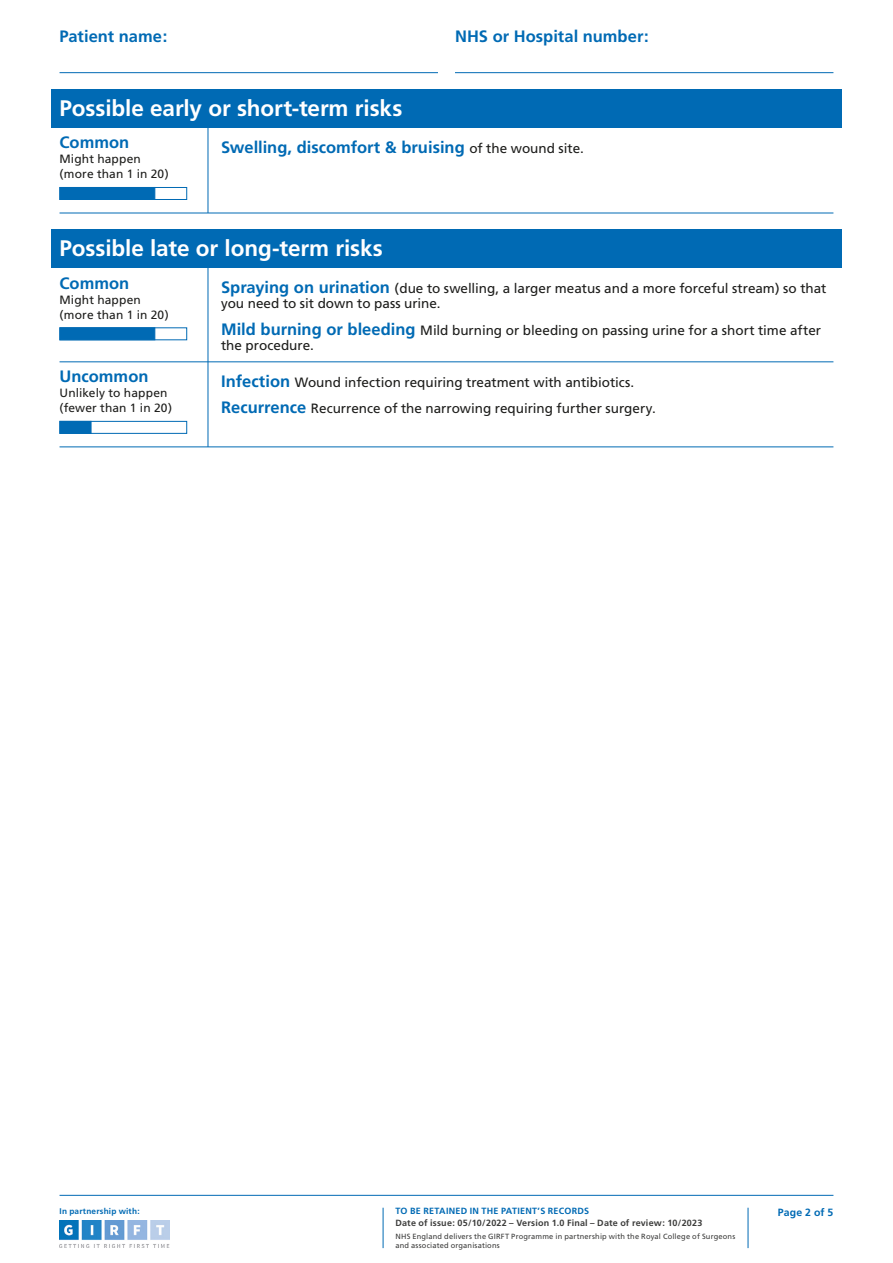
<style>
.page{position:relative;width:893px;height:1263px;background:#fff}
.page>*{position:absolute;margin:0;border:0;box-sizing:border-box;transform-origin:0 0}
.t1{font:700 22.5px "Frutiger";letter-spacing:-.005em;color:#fff}
.t2{font:700 16.5px "Frutiger";color:#006ab4}
.t3{font:13.5px/15px "Frutiger";color:#1d1d1b}
.t4{font:12px/15px "Frutiger";letter-spacing:.01em;color:#1d1d1b}
.t5{font:700 10.5px "Frutiger";letter-spacing:.015em;color:#006ab4}
.t6{font:700 9px "Frutiger";letter-spacing:.02em;color:#3c3c3b}
.t7{font:700 9px "Frutiger";letter-spacing:.025em;color:#006ab4}
.t8{font:700 8.25px "Frutiger";letter-spacing:.025em;color:#006ab4}
.t9{font:7.5px/9px "Frutiger";letter-spacing:.02em;color:#3c3c3b}
.s1{font-weight:400;font-size:13.5px;color:#1d1d1b}
.s2{font-weight:700;font-size:16.5px;color:#006ab4}
</style>
<div class="page">
<hr style="left:383px;top:1208px;width:1px;height:40px;background:#006ab4">
<hr style="left:748px;top:1208px;width:1px;height:40px;background:#006ab4">
<img style="left:60px;top:1220px;width:109px;height:28px">
<hr style="left:60px;top:1195px;width:773px;height:1px;background:#006ab4">
<div style="left:51px;top:89px;width:791px;height:39px;background:#006ab4"></div>
<hr style="left:60px;top:213px;width:773px;height:1px;background:#006ab4">
<hr style="left:208px;top:128px;width:1px;height:85px;background:#006ab4">
<div style="left:60px;top:187px;width:127px;height:13px;border:1px solid #006ab4"></div>
<div style="left:60px;top:187px;width:95px;height:13px;background:#006ab4"></div>
<div style="left:51px;top:230px;width:791px;height:38px;background:#006ab4"></div>
<hr style="left:60px;top:361px;width:773px;height:1px;background:#006ab4">
<hr style="left:60px;top:446px;width:773px;height:1px;background:#006ab4">
<hr style="left:208px;top:268px;width:1px;height:179px;background:#006ab4">
<div style="left:60px;top:421px;width:127px;height:13px;border:1px solid #006ab4"></div>
<div style="left:60px;top:421px;width:31px;height:13px;background:#006ab4"></div>
<div style="left:60px;top:327px;width:95px;height:13px;background:#006ab4;border:1px solid #006ab4"></div>
<hr style="left:60px;top:72px;width:378px;height:1px;background:#006ab4">
<hr style="left:455px;top:72px;width:378px;height:1px;background:#006ab4">
<h2 class="t2" style="left:60px;top:27px;width:109px">Patient name:</h2>
<h2 class="t2" style="left:455px;top:27px;width:195px">NHS or Hospital number:</h2>
<h2 class="t1" style="left:60px;top:95px;width:344px">Possible early or short-term risks</h2>
<h2 class="t2" style="left:60px;top:133px;width:71px">Common</h2>
<h2 class="t4" style="left:60px;top:152px;width:111px">Might happen (more than 1 in 20)</h2>
<h2 class="t2" style="left:221px;top:137px;width:364px">Swelling, discomfort &amp; bruising <span class="s1">of the wound site.</span></h2>
<h2 class="t1" style="left:60px;top:235px;width:325px">Possible late or long-term risks</h2>
<h2 class="t2" style="left:60px;top:273px;width:71px">Common</h2>
<h2 class="t4" style="left:60px;top:292px;width:111px">Might happen (more than 1 in 20)</h2>
<h2 class="t3" style="left:221px;top:281px;width:607px"><span class="s2">Spraying on urination</span> (due to swelling, a larger meatus and a more forceful stream) so that you need to sit down to pass urine.</h2>
<h2 class="t3" style="left:221px;top:323px;width:602px"><span class="s2">Mild burning or bleeding</span> Mild burning or bleeding on passing urine for a short time after the procedure.</h2>
<h2 class="t3" style="left:221px;top:374px;width:415px"><span class="s2">Infection</span> Wound infection requiring treatment with antibiotics.</h2>
<h2 class="t3" style="left:221px;top:401px;width:436px"><span class="s2">Recurrence</span> Recurrence of the narrowing requiring further surgery.</h2>
<h2 class="t2" style="left:60px;top:367px;width:91px">Uncommon</h2>
<h2 class="t4" style="left:60px;top:386px;width:114px">Unlikely to happen (fewer than 1 in 20)</h2>
<p class="t8" style="left:60px;top:1206px;width:82px">In partnership with:</p>
<p class="t5" style="left:778px;top:1206px;width:57px">Page 2 of 5</p>
<p class="t7" style="left:395px;top:1206px;width:195px">TO BE RETAINED IN THE PATIENT’S RECORDS</p>
<p class="t6" style="left:395px;top:1217px;width:308px">Date of issue: 05/10/2022 – Version 1.0 Final – Date of review: 10/2023</p>
<p class="t9" style="left:395px;top:1232px;width:341px">NHS England delivers the GIRFT Programme in partnership with the Royal College of Surgeons and associated organisations</p>
</div>
